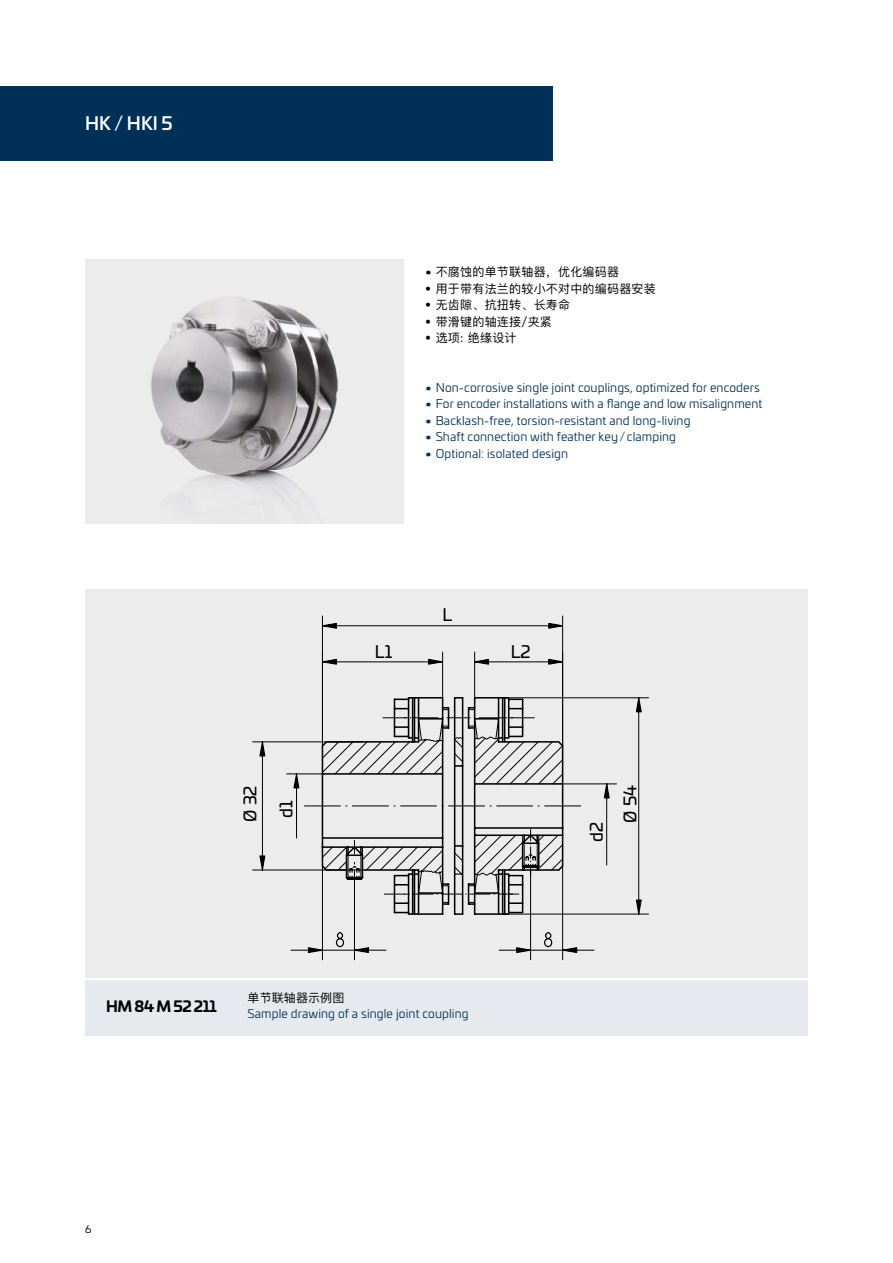
<style>
.page{position:relative;width:893px;height:1263px;background:#fff}
.page>*{position:absolute;margin:0;border:0;box-sizing:border-box;transform-origin:0 0}
.t1{font:500 18px "Univia Pro";color:#fff}
.t2{font:16.95px/35.8px "Univia Pro";color:#000002}
.t3{font:700 15px "Univia Pro";letter-spacing:-.03em;color:#000}
.t4{font:12px "Univia Pro";letter-spacing:.01em;color:#003057}
.t5{font:12px "Ping Fang SC";letter-spacing:.02em;color:#000}
.t6{font:10.5px "Univia Pro";color:#000}
.s1{font-family:"Univia Pro";font-weight:700}
.s2{font-weight:700}
</style>
<div class="page">
<div style="left:0;top:86px;width:553px;height:75px;background:#003057"></div>
<img style="left:85px;top:260px;width:319px;height:264px">
<div style="left:298px;top:471px;width:106px;height:53px;background:#ececec"></div>
<div style="left:85px;top:590px;width:723px;height:415px;background:#ececed"></div>
<div style="left:85px;top:978px;width:723px;height:58px;background:#e6eaee"></div>
<hr style="left:79px;top:978px;width:763px;height:1px;background:#fff">
<svg style="left:321px;top:615px;width:243px;height:36px"></svg>
<svg style="left:290px;top:918px;width:305px;height:42px"></svg>
<svg style="left:252px;top:651px;width:312px;height:267px"></svg>
<svg style="left:286px;top:697px;width:363px;height:218px"></svg>
<hr style="left:304px;top:805px;width:36px;height:1px;background:#000">
<hr style="left:545px;top:805px;width:36px;height:1px;background:#000">
<svg style="left:321px;top:696px;width:243px;height:199px"></svg>
<h1 class="t1" style="left:85px;top:110px;width:89px">HK / HKI 5</h1>
<h2 class="t2" style="left:231px;top:821px;width:38px;rotate:-90deg">Ø 32 d1</h2>
<p class="t5" style="left:425px;top:264px;width:195px"><span class="s1">•</span> 不腐蚀的单节联轴器，优化编码器</p>
<p class="t5" style="left:425px;top:281px;width:232px">• 用于带有法兰的较小不对中的编码器安装</p>
<p class="t5" style="left:425px;top:297px;width:146px">• 无齿隙、抗扭转、长寿命</p>
<p class="t5" style="left:425px;top:314px;width:128px">• 带滑键的轴连接/夹紧</p>
<p class="t5" style="left:425px;top:330px;width:93px">• 选项: 绝缘设计</p>
<p class="t4" style="left:425px;top:379px;width:336px"><span class="s2">•</span> Non-corrosive single joint couplings, optimized for encoders</p>
<p class="t4" style="left:425px;top:395px;width:339px"><span class="s2">•</span> For encoder installations with a flange and low misalignment</p>
<p class="t4" style="left:425px;top:412px;width:267px"><span class="s2">•</span> Backlash-free, torsion-resistant and long-living</p>
<p class="t4" style="left:425px;top:428px;width:252px"><span class="s2">•</span> Shaft connection with feather key / clamping</p>
<p class="t4" style="left:425px;top:445px;width:144px"><span class="s2">•</span> Optional: isolated design</p>
<h2 class="t2" style="left:443px;top:595px;width:11px">L</h2>
<h2 class="t2" style="left:375px;top:633px;width:19px">L1</h2>
<h2 class="t2" style="left:511px;top:633px;width:21px">L2</h2>
<h2 class="t2" style="left:578px;top:842px;width:21px;rotate:-90deg">d2</h2>
<h2 class="t2" style="left:611px;top:822px;width:39px;rotate:-90deg">Ø 54</h2>
<p class="t3" style="left:106px;top:994px;width:112px">HM 84 M 52 211</p>
<p class="t5" style="left:248px;top:990px;width:98px">单节联轴器示例图</p>
<p class="t4" style="left:248px;top:1005px;width:223px">Sample drawing of a single joint coupling</p>
<p class="t6" style="left:85px;top:1221px;width:8px">6</p>
</div>
